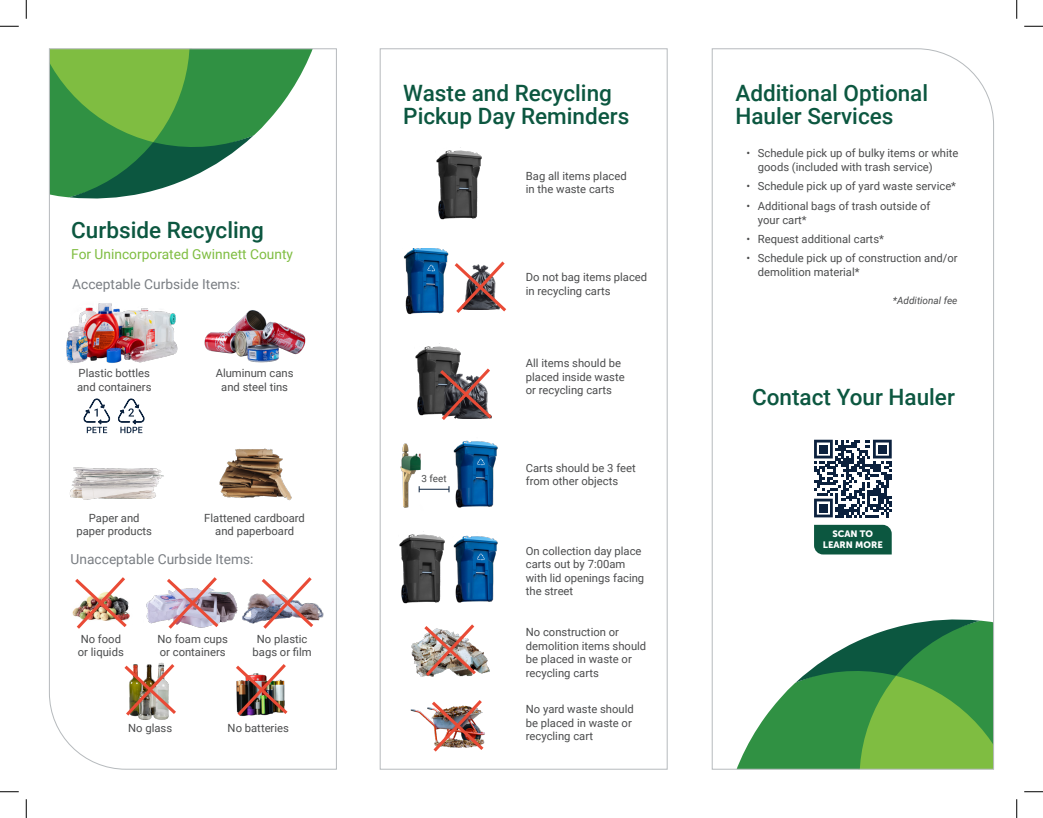
<style>
.page{position:relative;width:1043px;height:818px;background:#fff}
.page>*{position:absolute;margin:0;border:0;box-sizing:border-box;transform-origin:0 0}
.t1{font:500 22.5px/23.8px "Roboto";color:#0c5740}
.t2{font:13.75px "Roboto";color:#7a7e83}
.t3{font:13.75px "Roboto";color:#7fbd41}
.t4{font:11.25px/13.5px "Roboto";color:#4b4c4d}
.t5{font:italic 10px "Roboto";color:#4b4c4d}
.t6{font:9.88px "Roboto";color:#4b4c4d}
.t7{font:9.25px "Museo Sans 900";color:#fff}
</style>
<div class="page">
<svg style="left:49px;top:48px;width:288px;height:721px"></svg>
<svg style="left:711px;top:48px;width:283px;height:721px"></svg>
<img style="left:236px;top:569px;width:91px;height:10px">
<img style="left:57px;top:453px;width:115px;height:56px">
<img style="left:200px;top:305px;width:109px;height:63px">
<img style="left:69px;top:582px;width:63px;height:42px">
<img style="left:137px;top:579px;width:116px;height:55px">
<img style="left:107px;top:660px;width:86px;height:63px">
<img style="left:214px;top:659px;width:91px;height:61px">
<img style="left:241px;top:579px;width:87px;height:47px">
<img style="left:403px;top:248px;width:46px;height:67px">
<img style="left:436px;top:147px;width:46px;height:73px">
<img style="left:415px;top:343px;width:46px;height:73px">
<img style="left:399px;top:531px;width:46px;height:73px">
<svg style="left:454px;top:261px;width:52px;height:52px"></svg>
<img style="left:439px;top:373px;width:1px;height:43px">
<img style="left:400px;top:443px;width:24px;height:65px">
<img style="left:453px;top:440px;width:45px;height:68px">
<img style="left:453px;top:535px;width:45px;height:68px">
<hr style="left:419px;top:489px;width:30px;height:1px;background:#0d2440">
<img style="left:411px;top:637px;width:79px;height:40px">
<svg style="left:814px;top:439px;width:77px;height:78px"></svg>
<div style="left:819px;top:445px;width:8px;height:8px;background:#0b213e"></div>
<div style="left:878px;top:445px;width:8px;height:8px;background:#0b213e"></div>
<div style="left:819px;top:504px;width:8px;height:8px;background:#0b213e"></div>
<div style="left:814px;top:525px;width:77px;height:29px;background:#0c5740"></div>
<img style="left:410px;top:707px;width:75px;height:45px">
<img style="left:75px;top:577px;width:52px;height:51px">
<svg style="left:167px;top:577px;width:51px;height:51px"></svg>
<svg style="left:262px;top:577px;width:51px;height:51px"></svg>
<img style="left:124px;top:664px;width:52px;height:51px">
<img style="left:236px;top:664px;width:51px;height:51px">
<svg style="left:440px;top:368px;width:51px;height:52px"></svg>
<img style="left:424px;top:624px;width:52px;height:52px">
<img style="left:432px;top:700px;width:51px;height:51px">
<svg style="left:0;top:25px;width:19px;height:2px"></svg>
<svg style="left:1024px;top:25px;width:18px;height:2px"></svg>
<svg style="left:0;top:791px;width:19px;height:1px"></svg>
<svg style="left:1024px;top:791px;width:18px;height:1px"></svg>
<svg style="left:25px;top:0;width:2px;height:19px"></svg>
<svg style="left:25px;top:799px;width:2px;height:19px"></svg>
<svg style="left:1016px;top:0;width:1px;height:19px"></svg>
<svg style="left:1016px;top:799px;width:1px;height:19px"></svg>
<p class="t1" style="left:71px;top:217px;width:194px">Curbside Recycling</p>
<p class="t3" style="left:71px;top:244px;width:223px">For Unincorporated Gwinnett County</p>
<p class="t2" style="left:72px;top:274px;width:169px">Acceptable Curbside Items:</p>
<p class="t4" style="left:79px;top:366px;width:73px">Plastic bottles</p>
<p class="t4" style="left:77px;top:379px;width:76px">and containers</p>
<p class="t4" style="left:89px;top:510px;width:52px">Paper and</p>
<p class="t4" style="left:76px;top:524px;width:77px">paper products</p>
<p class="t4" style="left:216px;top:366px;width:79px">Aluminum cans</p>
<p class="t4" style="left:221px;top:379px;width:68px">and steel tins</p>
<p class="t4" style="left:204px;top:510px;width:102px;text-align:center">Flattened cardboard and paperboard</p>
<p class="t2" style="left:71px;top:549px;width:184px">Unacceptable Curbside Items:</p>
<p class="t4" style="left:81px;top:631px;width:42px">No food</p>
<p class="t4" style="left:78px;top:645px;width:47px">or liquids</p>
<p class="t4" style="left:157px;top:631px;width:72px">No foam cups</p>
<p class="t4" style="left:160px;top:645px;width:67px">or containers</p>
<p class="t4" style="left:257px;top:631px;width:52px">No plastic</p>
<p class="t4" style="left:252px;top:645px;width:61px">bags or film</p>
<p class="t4" style="left:128px;top:721px;width:45px">No glass</p>
<p class="t4" style="left:228px;top:721px;width:63px">No batteries</p>
<p class="t1" style="left:403px;top:80px;width:227px">Waste and Recycling<br>Pickup Day Reminders</p>
<p class="t1" style="left:735px;top:80px;width:194px">Additional Optional<br>Hauler Services</p>
<p class="t4" style="left:758px;top:146px;width:202px;text-indent:-11px">• Schedule pick up of bulky items or white goods (included with trash service)</p>
<p class="t4" style="left:746px;top:179px;width:211px">• Schedule pick up of yard waste service*</p>
<p class="t4" style="left:758px;top:198px;width:174px;text-indent:-11px">• Additional bags of trash outside of your cart*</p>
<p class="t4" style="left:746px;top:232px;width:139px">• Request additional carts*</p>
<p class="t4" style="left:758px;top:251px;width:201px;text-indent:-11px">• Schedule pick up of construction and/or demolition material*</p>
<p class="t4" style="left:526px;top:168px;width:102px">Bag all items placed</p>
<p class="t4" style="left:526px;top:182px;width:90px">in the waste carts</p>
<p class="t4" style="left:526px;top:270px;width:123px">Do not bag items placed in recycling carts</p>
<p class="t5" style="left:893px;top:294px;width:66px">*Additional fee</p>
<p class="t6" style="left:421px;top:471px;width:27px">3 feet</p>
<p class="t4" style="left:526px;top:356px;width:100px">All items should be placed inside waste</p>
<p class="t4" style="left:526px;top:383px;width:88px">or recycling carts</p>
<p class="t4" style="left:526px;top:460px;width:111px">Carts should be 3 feet from other objects</p>
<p class="t4" style="left:526px;top:543px;width:120px">On collection day place carts out by 7:00am with lid openings facing the street</p>
<p class="t4" style="left:526px;top:625px;width:122px">No construction or demolition items should be placed in waste or recycling carts</p>
<p class="t4" style="left:526px;top:702px;width:109px">No yard waste should be placed in waste or recycling cart</p>
<p class="t1" style="left:752px;top:384px;width:204px">Contact Your Hauler</p>
<p class="t7" style="left:832px;top:528px;width:42px">SCAN TO</p>
<p class="t7" style="left:822px;top:539px;width:61px">LEARN MORE</p>
</div>
